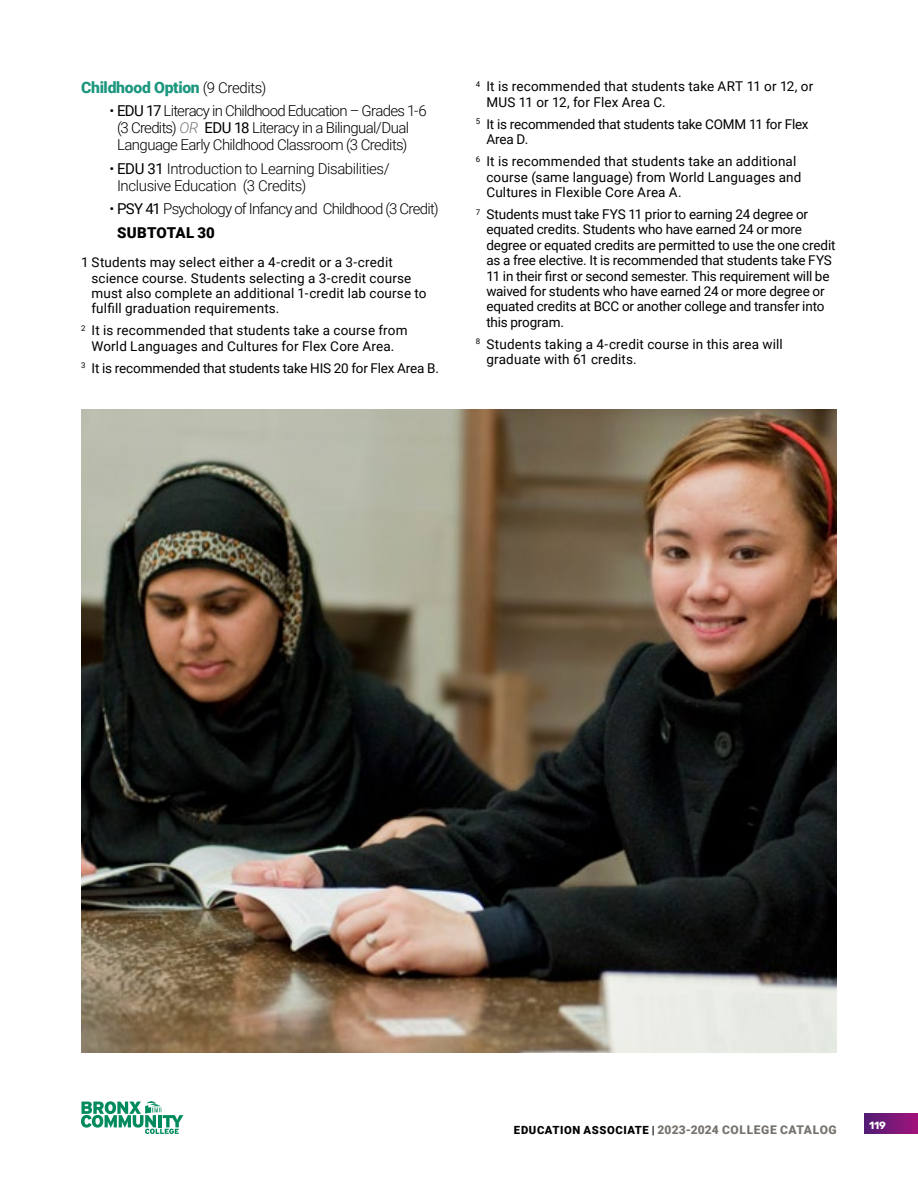
<style>
.page{position:relative;width:918px;height:1188px;background:#fff}
.page>*{position:absolute;margin:0;border:0;box-sizing:border-box;transform-origin:0 0}
.t1{font:900 15.75px "Roboto";letter-spacing:-.02em;color:#1c977e}
.t2{font:300 15px/16.8px "Roboto";letter-spacing:-.04em;color:#000}
.t3{font:13.5px/15.5px "Roboto";letter-spacing:.005em;color:#000}
.t4{font:13.5px/15.5px "Roboto";letter-spacing:-.015em;color:#000}
.t5{font:900 12px "Roboto";letter-spacing:.04em;color:#77726d}
.t6{font:700 10.5px "Rubik";color:#fff}
.s1{font-weight:300;font-size:15px;color:#000}
.s2{font-weight:400}
.s3{font-style:italic;color:#77787b}
.s4{font-weight:900}
.s5{font-size:11.25px;color:#000}
</style>
<div class="page">
<div style="left:864px;top:1114px;width:54px;height:20px;background:linear-gradient(to right,#511d74,#a0127b)"></div>
<svg style="left:81px;top:1101px;width:102px;height:33px"></svg>
<img style="left:81px;top:409px;width:756px;height:644px">
<p class="t1" style="left:81px;top:76px;width:187px">Childhood Option <span class="s1">(9 Credits)</span></p>
<p class="t2" style="left:117px;top:102px;width:311px;text-indent:-8px">• <span class="s2">EDU 17</span> Literacy in Childhood Education – Grades 1-6 (3 Credits) <span class="s3">OR</span> <span class="s2">EDU 18</span> Literacy in a Bilingual/Dual<br>Language Early Childhood Classroom (3 Credits)</p>
<p class="t2" style="left:117px;top:160px;width:274px;text-indent:-8px">• <span class="s2">EDU 31</span> Introduction to Learning Disabilities/<br>Inclusive Education (3 Credits)</p>
<p class="t2" style="left:117px;top:196px;width:323px;line-height:24px;text-indent:-8px">• <span class="s2">PSY 41</span> Psychology of Infancy and Childhood (3 Credit)<br><span class="s4">SUBTOTAL 30</span></p>
<p class="t3" style="left:92px;top:254px;width:337px;text-indent:-11px">1 Students may select either a 4-credit or a 3-credit science course. Students selecting a 3-credit course must also complete an additional 1-credit lab course to fulfill graduation requirements.</p>
<p class="t3" style="left:81px;top:322px;width:328px;text-align:center"><sup>2</sup> It is recommended that students take a course from<br>World Languages and Cultures for Flex Core Area.</p>
<p class="t4" style="left:81px;top:360px;width:359px"><sup>3</sup> It is recommended that students take HIS 20 for Flex Area B.</p>
<p class="t3" style="left:486px;top:78px;width:328px;text-indent:-10px"><sup>4</sup> It is recommended that students take ART 11 or 12, or<br>MUS 11 or 12, for Flex Area C.</p>
<p class="t4" style="left:486px;top:116px;width:324px;text-indent:-11px"><sup>5</sup> It is recommended that students take COMM 11 for Flex<br>Area D.</p>
<p class="t3" style="left:486px;top:153px;width:317px;text-indent:-10px"><sup>6</sup> It is recommended that students take an additional course (same language) from World Languages and<br>Cultures in Flexible Core Area A.</p>
<p class="t4" style="left:486px;top:206px;width:351px;text-indent:-11px"><sup>7</sup> Students must take FYS 11 prior to earning 24 degree or equated credits. Students who have earned 24 or more degree or equated credits are permitted to use the one credit as a free elective. It is recommended that students take FYS 11 in their first or second semester. This requirement will be waived for students who have earned 24 or more degree or equated credits at BCC or another college and transfer into this program.</p>
<p class="t3" style="left:486px;top:336px;width:298px;text-indent:-10px"><sup>8</sup> Students taking a 4-credit course in this area will graduate with 61 credits.</p>
<p class="t5" style="left:514px;top:1121px;width:324px"><span class="s5">EDUCATION ASSOCIATE |</span> 2023-2024 COLLEGE CATALOG</p>
<p class="t6" style="left:869px;top:1119px;width:18px">119</p>
</div>
